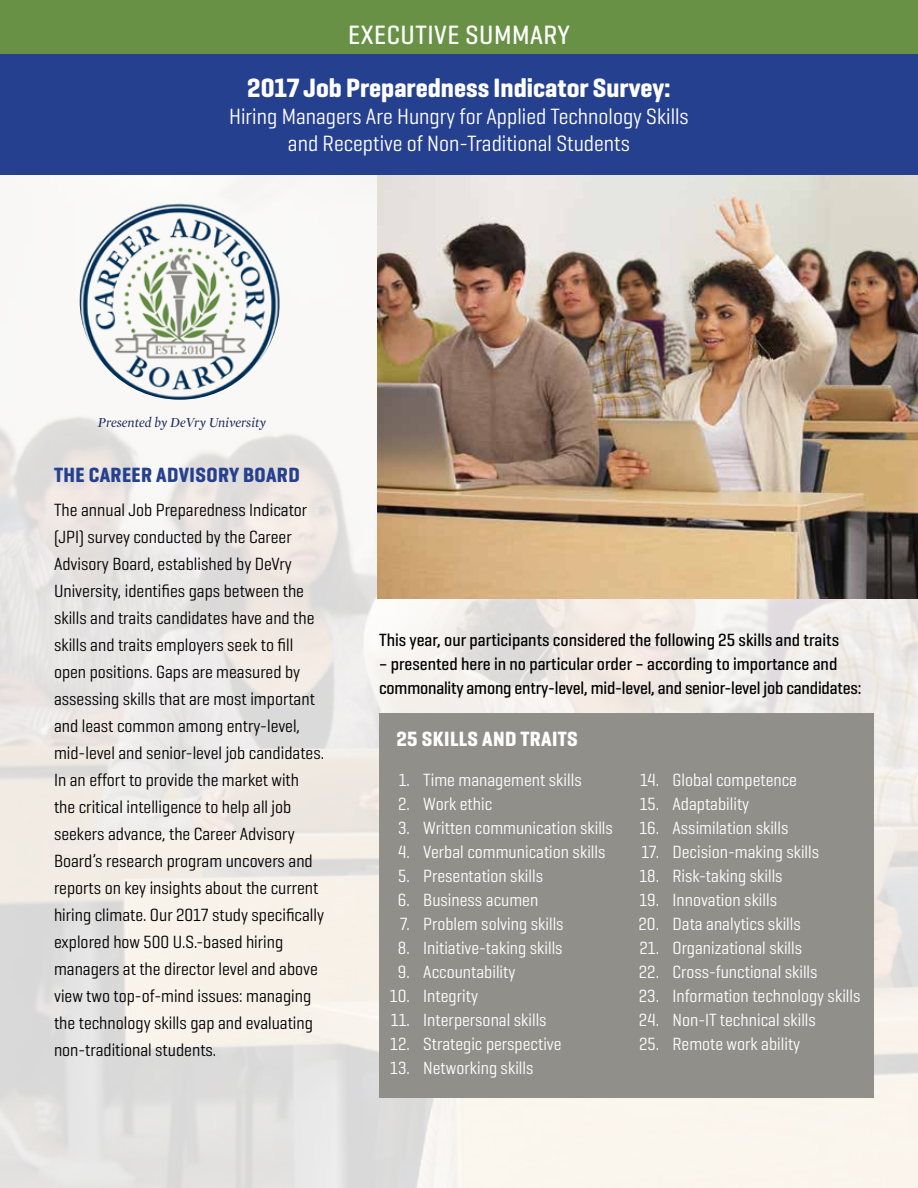
<style>
.page{position:relative;width:918px;height:1188px;background:#fff}
.page>*{position:absolute;margin:0;border:0;box-sizing:border-box;transform-origin:0 0}
.t1{font:700 27px "Geogrotesque Cond";color:#fff}
.t2{font:500 27px "Geogrotesque Cond";letter-spacing:.02em;color:#fff}
.t3{font:22.5px/27px "Geogrotesque Cond";color:#fff;text-align:center}
.t4{font:700 21px "Geogrotesque Cond";letter-spacing:.02em;color:#25408f}
.t5{font:700 21px "Geogrotesque Cond";letter-spacing:.02em;color:#fff}
.t6{font:18px/27px "Geogrotesque Cond";color:#000}
.t7{font:18px "Geogrotesque Cond";color:#fff}
.t8{font:500 18px/24px "Geogrotesque Cond";color:#000}
.t9{font:italic 14.1px "Mercury Display";color:#1d2e5b}
</style>
<div class="page">
<img style="left:0;top:175px;width:918px;height:1013px">
<div style="left:379px;top:713px;width:495px;height:384px;background:#908f8a"></div>
<img style="left:378px;top:175px;width:540px;height:423px">
<div style="left:0;top:40px;width:918px;height:135px;background:#25408f"></div>
<div style="left:0;top:0;width:918px;height:54px;background:#689146"></div>
<img style="left:80px;top:199px;width:200px;height:201px">
<h1 class="t2" style="left:348px;top:18px;width:223px">EXECUTIVE SUMMARY</h1>
<h1 class="t1" style="left:247px;top:71px;width:425px">2017 Job Preparedness Indicator Survey:</h1>
<p class="t3" style="left:229px;top:102px;width:461px">Hiring Managers Are Hungry for Applied Technology Skills and Receptive of Non-Traditional Students</p>
<p class="t9" style="left:98px;top:413px;width:169px">Presented by DeVry University</p>
<p class="t4" style="left:54px;top:462px;width:247px">THE CAREER ADVISORY BOARD</p>
<p class="t6" style="left:54px;top:496px;width:272px">The annual Job Preparedness Indicator (JPI) survey conducted by the Career Advisory Board, established by DeVry University, identifies gaps between the skills and traits candidates have and the skills and traits employers seek to fill open positions. Gaps are measured by assessing skills that are most important and least common among entry-level, mid-level and senior-level job candidates.<br>In an effort to provide the market with the critical intelligence to help all job seekers advance, the Career Advisory Board’s research program uncovers and reports on key insights about the current hiring climate. Our 2017 study specifically explored how 500 U.S.-based hiring managers at the director level and above view two top-of-mind issues: managing the technology skills gap and evaluating non-traditional students.</p>
<p class="t8" style="left:379px;top:628px;width:462px">This year, our participants considered the following 25 skills and traits</p>
<p class="t8" style="left:379px;top:652px;width:484px">– presented here in no particular order – according to importance and commonality among entry-level, mid-level, and senior-level job candidates:</p>
<p class="t5" style="left:396px;top:726px;width:183px">25 SKILLS AND TRAITS</p>
<p class="t7" style="left:399px;top:768px;width:185px">1. Time management skills</p>
<p class="t7" style="left:398px;top:792px;width:96px">2. Work ethic</p>
<p class="t7" style="left:398px;top:816px;width:216px">3. Written communication skills</p>
<p class="t7" style="left:398px;top:840px;width:209px">4. Verbal communication skills</p>
<p class="t7" style="left:398px;top:864px;width:146px">5. Presentation skills</p>
<p class="t7" style="left:398px;top:888px;width:142px">6. Business acumen</p>
<p class="t7" style="left:400px;top:912px;width:165px">7. Problem solving skills</p>
<p class="t7" style="left:398px;top:936px;width:166px">8. Initiative-taking skills</p>
<p class="t7" style="left:398px;top:960px;width:119px">9. Accountability</p>
<p class="t7" style="left:390px;top:984px;width:90px">10. Integrity</p>
<p class="t7" style="left:391px;top:1008px;width:157px">11. Interpersonal skills</p>
<p class="t7" style="left:390px;top:1032px;width:173px">12. Strategic perspective</p>
<p class="t7" style="left:390px;top:1056px;width:145px">13. Networking skills</p>
<p class="t7" style="left:640px;top:768px;width:158px">14. Global competence</p>
<p class="t7" style="left:640px;top:792px;width:111px">15. Adaptability</p>
<p class="t7" style="left:639px;top:816px;width:151px">16. Assimilation skills</p>
<p class="t7" style="left:641px;top:840px;width:179px">17. Decision-making skills</p>
<p class="t7" style="left:639px;top:864px;width:145px">18. Risk-taking skills</p>
<p class="t7" style="left:639px;top:888px;width:139px">19. Innovation skills</p>
<p class="t7" style="left:638px;top:912px;width:164px">20. Data analytics skills</p>
<p class="t7" style="left:639px;top:936px;width:164px">21. Organizational skills</p>
<p class="t7" style="left:639px;top:960px;width:180px">22. Cross-functional skills</p>
<p class="t7" style="left:639px;top:984px;width:223px">23. Information technology skills</p>
<p class="t7" style="left:639px;top:1008px;width:178px">24. Non-IT technical skills</p>
<p class="t7" style="left:639px;top:1032px;width:163px">25. Remote work ability</p>
</div>
